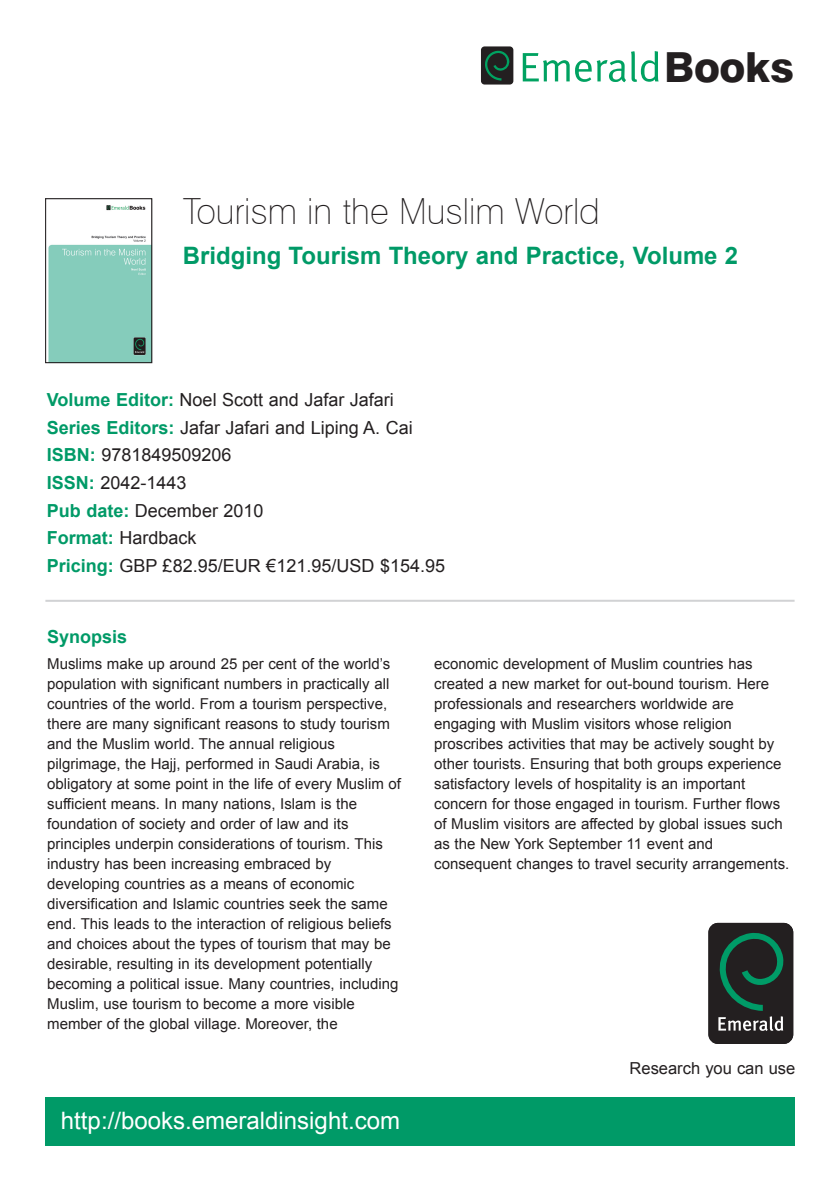
<style>
.page{position:relative;width:840px;height:1191px;background:#fff}
.page>*{position:absolute;margin:0;border:0;box-sizing:border-box;transform-origin:0 0}
.t1{font:100 36px "Swiss 721 BT";color:#231f20}
.t2{font:700 24px "Arial";color:#009a67}
.t3{font:24px "Arial";color:#fff}
.t4{font:18px/27.6px "Arial";color:#231f20}
.t5{font:700 18px "Arial";color:#009a67}
.t6{font:16.6px "Arial";color:#231f20}
.t7{font:15px/20px "Arial";color:#231f20}
.s1{font-weight:700;color:#009a67}
</style>
<div class="page">
<div style="left:45px;top:1096px;width:749px;height:49px;background:#009a67"></div>
<svg style="left:708px;top:922px;width:86px;height:122px"></svg>
<div style="left:708px;top:923px;width:84px;height:121px;background:#231f20;border-radius:10px"></div>
<svg style="left:718px;top:932px;width:66px;height:99px"></svg>
<img style="left:48px;top:205px;width:102px;height:156px">
<div style="left:45px;top:198px;width:107px;height:165px;border:1px solid #231f20"></div>
<div style="left:480px;top:46px;width:33px;height:39px;background:#231f20;border-radius:4px"></div>
<svg style="left:485px;top:50px;width:25px;height:31px"></svg>
<svg style="left:522px;top:51px;width:136px;height:31px"></svg>
<hr style="left:45px;top:600px;width:749px;height:2px;background:#d1d2d4">
<h1 class="t1" style="left:183px;top:190px;width:418px">Tourism in the Muslim World</h1>
<h2 class="t2" style="left:183px;top:239px;width:556px">Bridging Tourism Theory and Practice, Volume 2</h2>
<p class="t4" style="left:47px;top:386px;width:399px"><span class="s1">Volume Editor:</span> Noel Scott and Jafar Jafari<br><span class="s1">Series Editors:</span> Jafar Jafari and Liping A. Cai<br><span class="s1">ISBN:</span> 9781849509206<br><span class="s1">ISSN:</span> 2042-1443<br><span class="s1">Pub date:</span> December 2010<br><span class="s1">Format:</span> Hardback<br><span class="s1">Pricing:</span> GBP £82.95/EUR €121.95/USD $154.95</p>
<p class="t5" style="left:47px;top:625px;width:82px">Synopsis</p>
<p class="t7" style="left:47px;top:654px;width:355px">Muslims make up around 25 per cent of the world’s population with significant numbers in practically all countries of the world. From a tourism perspective, there are many significant reasons to study tourism and the Muslim world. The annual religious pilgrimage, the Hajj, performed in Saudi Arabia, is obligatory at some point in the life of every Muslim of sufficient means. In many nations, Islam is the foundation of society and order of law and its principles underpin considerations of tourism. This industry has been increasing embraced by developing countries as a means of economic diversification and Islamic countries seek the same end. This leads to the interaction of religious beliefs and choices about the types of tourism that may be desirable, resulting in its development potentially becoming a political issue. Many countries, including Muslim, use tourism to become a more visible member of the global village. Moreover, the</p>
<p class="t7" style="left:434px;top:654px;width:356px">economic development of Muslim countries has created a new market for out-bound tourism. Here professionals and researchers worldwide are engaging with Muslim visitors whose religion proscribes activities that may be actively sought by other tourists. Ensuring that both groups experience satisfactory levels of hospitality is an important concern for those engaged in tourism. Further flows of Muslim visitors are affected by global issues such as the New York September 11 event and consequent changes to travel security arrangements.</p>
<h2 class="t3" style="left:61px;top:1104px;width:340px">http://books.emeraldinsight.com</h2>
<p class="t6" style="left:629px;top:1057px;width:167px">Research you can use</p>
</div>
